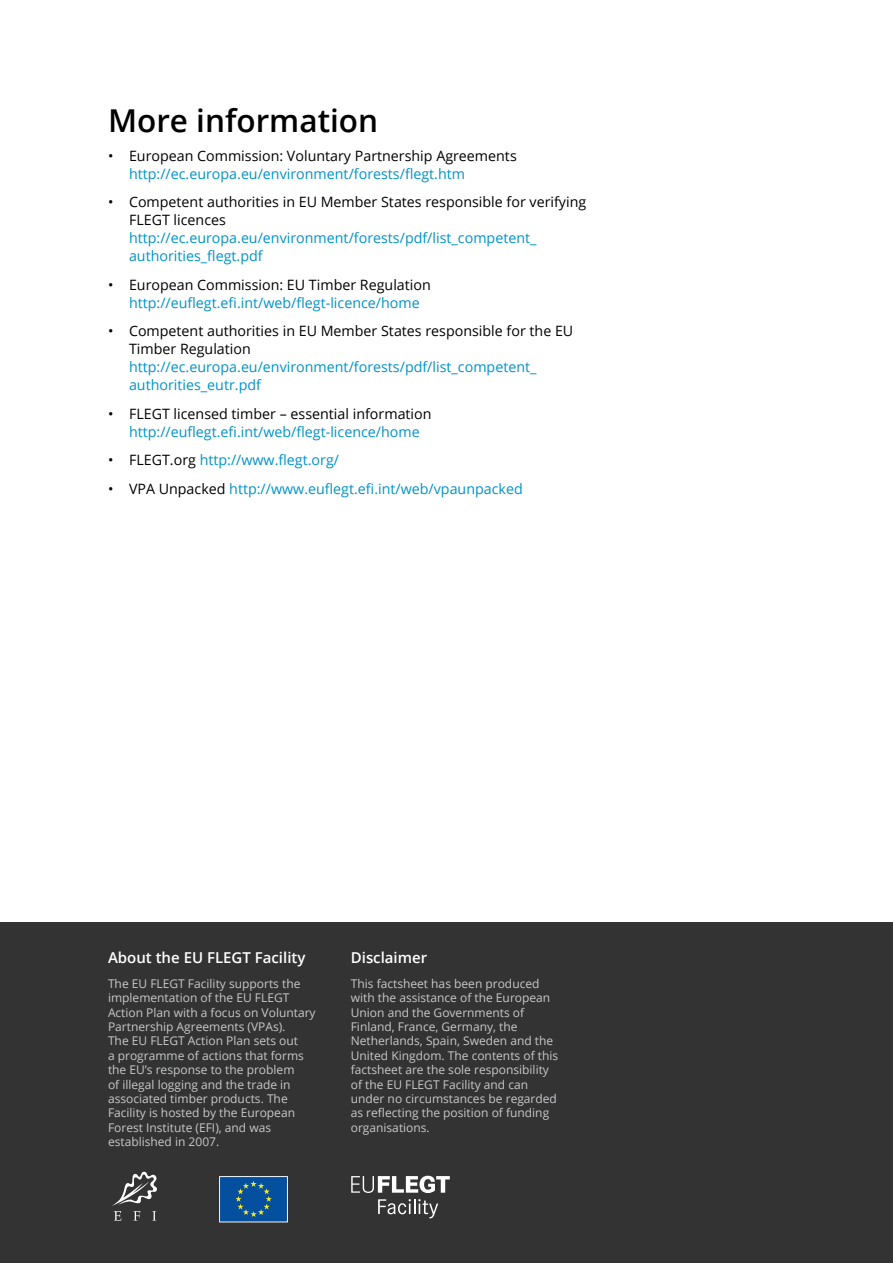
<style>
.page{position:relative;width:893px;height:1263px;background:#fff}
.page>*{position:absolute;margin:0;border:0;box-sizing:border-box;transform-origin:0 0}
.t1{font:600 31.5px "Open Sans";color:#000}
.t2{font:600 15px "Open Sans";color:#fff}
.t3{font:14.25px/18px "Open Sans";color:#0093c9}
.t4{font:14.25px/18px "Open Sans";color:#000}
.t5{font:12px/14.4px "Open Sans";color:#c7c8ca}
.s1{color:#000}
</style>
<div class="page">
<div style="left:0;top:922px;width:893px;height:341px;background:#333"></div>
<svg style="left:112px;top:1171px;width:45px;height:49px"></svg>
<svg style="left:219px;top:1176px;width:69px;height:46px;background:#1e619d"></svg>
<svg style="left:351px;top:1176px;width:99px;height:17px"></svg>
<svg style="left:378px;top:1199px;width:60px;height:19px"></svg>
<h1 class="t1" style="left:108px;top:99px;width:272px">More information</h1>
<p class="t4" style="left:108px;top:146px;width:410px">• European Commission: Voluntary Partnership Agreements</p>
<p class="t3" style="left:129px;top:164px;width:338px">http://ec.europa.eu/environment/forests/flegt.htm</p>
<p class="t4" style="left:129px;top:193px;width:459px;text-indent:-21px">• Competent authorities in EU Member States responsible for verifying<br>FLEGT licences</p>
<p class="t3" style="left:129px;top:229px;width:409px">http://ec.europa.eu/environment/forests/pdf/list_competent_ authorities_flegt.pdf</p>
<p class="t4" style="left:108px;top:275px;width:324px">• European Commission: EU Timber Regulation</p>
<p class="t3" style="left:129px;top:293px;width:292px">http://euflegt.efi.int/web/flegt-licence/home</p>
<p class="t4" style="left:129px;top:322px;width:446px;text-indent:-21px">• Competent authorities in EU Member States responsible for the EU<br>Timber Regulation</p>
<p class="t3" style="left:129px;top:358px;width:409px">http://ec.europa.eu/environment/forests/pdf/list_competent_ authorities_eutr.pdf</p>
<p class="t4" style="left:108px;top:404px;width:325px">• FLEGT licensed timber – essential information</p>
<p class="t3" style="left:129px;top:422px;width:292px">http://euflegt.efi.int/web/flegt-licence/home</p>
<p class="t3" style="left:108px;top:451px;width:233px"><span class="s1">• FLEGT.org</span> http://www.flegt.org/</p>
<p class="t3" style="left:108px;top:479px;width:416px"><span class="s1">• VPA Unpacked</span> http://www.euflegt.efi.int/web/vpaunpacked</p>
<p class="t2" style="left:108px;top:947px;width:199px">About the EU FLEGT Facility</p>
<p class="t5" style="left:108px;top:976px;width:209px">The EU FLEGT Facility supports the implementation of the EU FLEGT<br>Action Plan with a focus on Voluntary<br>Partnership Agreements (VPAs).<br>The EU FLEGT Action Plan sets out<br>a programme of actions that forms the EU’s response to the problem<br>of illegal logging and the trade in associated timber products. The<br>Facility is hosted by the European<br>Forest Institute (EFI), and was established in 2007.</p>
<p class="t2" style="left:351px;top:947px;width:78px">Disclaimer</p>
<p class="t5" style="left:351px;top:976px;width:209px">This factsheet has been produced with the assistance of the European<br>Union and the Governments of<br>Finland, France, Germany, the<br>Netherlands, Spain, Sweden and the<br>United Kingdom. The contents of this factsheet are the sole responsibility of the EU FLEGT Facility and can under no circumstances be regarded as reflecting the position of funding organisations.</p>
</div>
